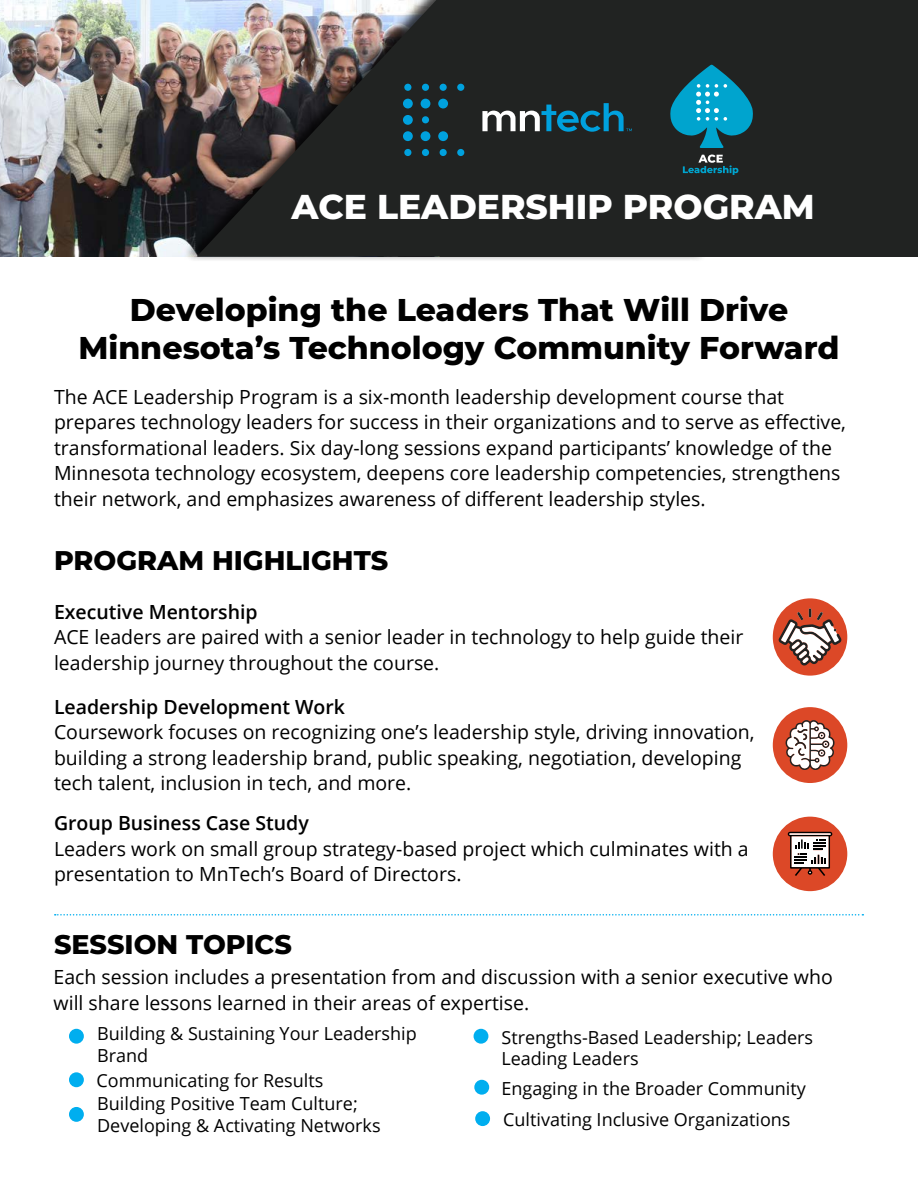
<style>
.page{position:relative;width:918px;height:1188px;background:#fff}
.page>*{position:absolute;margin:0;border:0;box-sizing:border-box;transform-origin:0 0}
.t1{font:800 34.5px "Montserrat";color:#fff}
.t2{font:800 31.5px/37.8px "Montserrat";color:#000;text-align:center}
.t3{font:800 27px "Montserrat";color:#000}
.t4{font:19.5px/25.5px "Open Sans";color:#000}
.t5{font:600 19.5px "Open Sans";color:#000}
.t6{font:18px/21.6px "Open Sans";color:#000}
</style>
<div class="page">
<div style="left:773px;top:598px;width:74px;height:78px;background:#dc4827;border-radius:50%"></div>
<svg style="left:779px;top:608px;width:63px;height:58px"></svg>
<div style="left:773px;top:707px;width:74px;height:76px;background:#dc4827;border-radius:50%"></div>
<svg style="left:785px;top:720px;width:50px;height:50px"></svg>
<div style="left:773px;top:817px;width:74px;height:74px;background:#dc4827;border-radius:50%"></div>
<svg style="left:788px;top:832px;width:44px;height:44px"></svg>
<svg style="left:55px;top:914px;width:808px;height:2px"></svg>
<div style="left:69px;top:1029px;width:15px;height:15px;background:#00aeef;border-radius:50%"></div>
<div style="left:474px;top:1029px;width:14px;height:15px;background:#00aeef;border-radius:50%"></div>
<div style="left:69px;top:1107px;width:15px;height:15px;background:#00aeef;border-radius:50%"></div>
<div style="left:69px;top:1072px;width:15px;height:15px;background:#00aeef;border-radius:50%"></div>
<div style="left:474px;top:1080px;width:15px;height:15px;background:#00aeef;border-radius:50%"></div>
<div style="left:475px;top:1111px;width:15px;height:15px;background:#00aeef;border-radius:50%"></div>
<img style="left:0;top:0;width:183px;height:256px">
<div style="left:183px;top:0;width:525px;height:262px;background:#000;opacity:.75"></div>
<img style="left:197px;top:0;width:244px;height:256px">
<div style="left:441px;top:0;width:477px;height:256px;background:#212322"></div>
<svg style="left:683px;top:154px;width:55px;height:21px"></svg>
<svg style="left:670px;top:65px;width:83px;height:83px"></svg>
<svg style="left:482px;top:103px;width:150px;height:29px"></svg>
<div style="left:404px;top:84px;width:7px;height:7px;background:#00a1de;border-radius:50%"></div>
<div style="left:422px;top:84px;width:7px;height:7px;background:#00a1de;border-radius:50%"></div>
<div style="left:422px;top:116px;width:7px;height:7px;background:#00a1de;border-radius:50%"></div>
<div style="left:440px;top:84px;width:7px;height:7px;background:#00a1de;border-radius:50%"></div>
<div style="left:457px;top:84px;width:7px;height:7px;background:#00a1de;border-radius:50%"></div>
<div style="left:404px;top:149px;width:7px;height:7px;background:#00a1de;border-radius:50%"></div>
<div style="left:422px;top:149px;width:7px;height:7px;background:#00a1de;border-radius:50%"></div>
<div style="left:440px;top:149px;width:7px;height:7px;background:#00a1de;border-radius:50%"></div>
<div style="left:457px;top:149px;width:7px;height:7px;background:#00a1de;border-radius:50%"></div>
<div style="left:403px;top:99px;width:10px;height:9px;background:#00a1de;border-radius:50%"></div>
<div style="left:421px;top:99px;width:9px;height:9px;background:#00a1de;border-radius:50%"></div>
<div style="left:438px;top:99px;width:10px;height:9px;background:#00a1de;border-radius:50%"></div>
<div style="left:403px;top:115px;width:10px;height:10px;background:#00a1de;border-radius:50%"></div>
<div style="left:403px;top:131px;width:10px;height:10px;background:#00a1de;border-radius:50%"></div>
<div style="left:421px;top:131px;width:9px;height:10px;background:#00a1de;border-radius:50%"></div>
<div style="left:438px;top:131px;width:10px;height:10px;background:#00a1de;border-radius:50%"></div>
<h1 class="t1" style="left:292px;top:182px;width:525px">ACE LEADERSHIP PROGRAM</h1>
<h2 class="t2" style="left:78px;top:289px;width:763px">Developing the Leaders That Will Drive<br>Minnesota’s Technology Community Forward</h2>
<p class="t4" style="left:54px;top:383px;width:794px">The ACE Leadership Program is a six-month leadership development course that prepares technology leaders for success in their organizations and to serve as effective, transformational leaders. Six day-long sessions expand participants’ knowledge of the Minnesota technology ecosystem, deepens core leadership competencies, strengthens their network, and emphasizes awareness of different leadership styles.</p>
<h3 class="t3" style="left:54px;top:541px;width:336px">PROGRAM HIGHLIGHTS</h3>
<p class="t5" style="left:54px;top:598px;width:205px">Executive Mentorship</p>
<p class="t4" style="left:54px;top:624px;width:691px">ACE leaders are paired with a senior leader in technology to help guide their leadership journey throughout the course.</p>
<p class="t5" style="left:54px;top:693px;width:293px">Leadership Development Work</p>
<p class="t4" style="left:54px;top:719px;width:702px">Coursework focuses on recognizing one’s leadership style, driving innovation, building a strong leadership brand, public speaking, negotiation, developing tech talent, inclusion in tech, and more.</p>
<p class="t5" style="left:54px;top:810px;width:256px">Group Business Case Study</p>
<p class="t4" style="left:54px;top:835px;width:696px">Leaders work on small group strategy-based project which culminates with a presentation to MnTech’s Board of Directors.</p>
<h3 class="t3" style="left:54px;top:925px;width:239px">SESSION TOPICS</h3>
<p class="t4" style="left:54px;top:964px;width:781px">Each session includes a presentation from and discussion with a senior executive who will share lessons learned in their areas of expertise.</p>
<p class="t6" style="left:97px;top:1022px;width:321px">Building &amp; Sustaining Your Leadership<br>Brand</p>
<p class="t6" style="left:502px;top:1026px;width:313px">Strengths-Based Leadership; Leaders<br>Leading Leaders</p>
<p class="t6" style="left:97px;top:1093px;width:285px">Building Positive Team Culture;<br>Developing &amp; Activating Networks</p>
<p class="t6" style="left:97px;top:1069px;width:228px">Communicating for Results</p>
<p class="t6" style="left:502px;top:1072px;width:306px;line-height:30.8px">Engaging in the Broader Community<br>Cultivating Inclusive Organizations</p>
</div>
